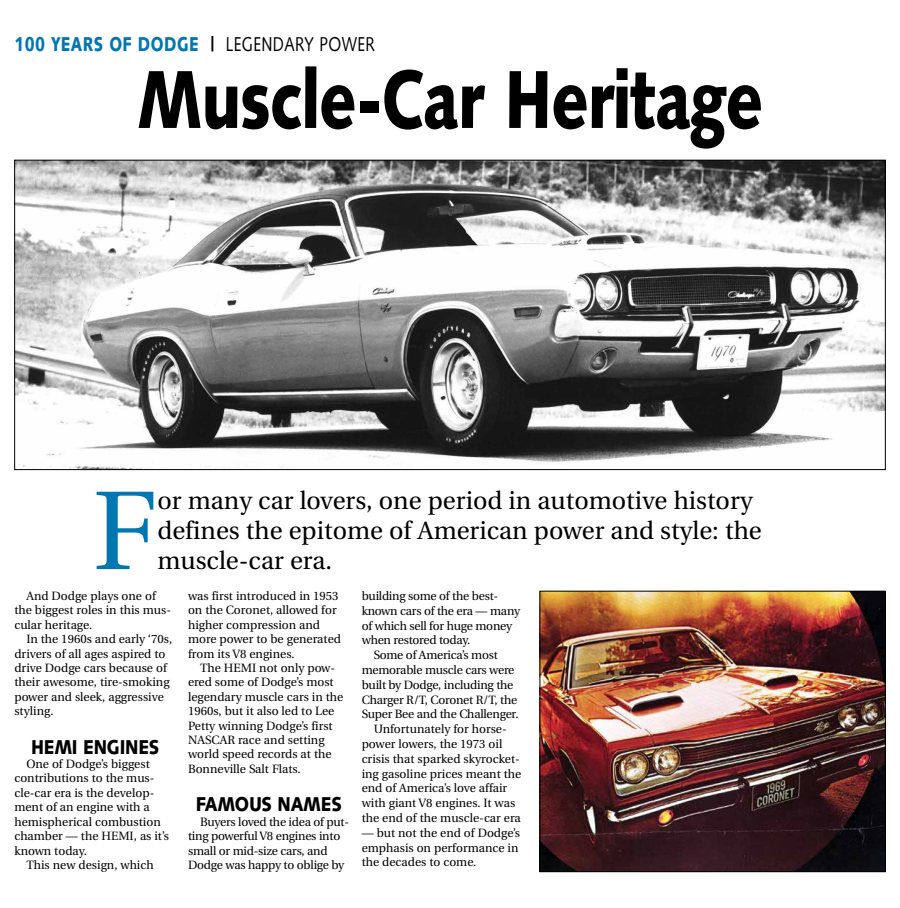
<style>
.page{position:relative;width:900px;height:908px;background:#fff}
.page>*{position:absolute;margin:0;border:0;box-sizing:border-box;transform-origin:0 0}
.t1{font:111.7px "Utopia";color:#0077b1}
.t2{font:900 82px "Syntax";letter-spacing:-.015em;color:#000;scale:.77 1}
.t3{font:25px/30px "Utopia";color:#000}
.t4{font:900 20px "Syntax";letter-spacing:.025em;color:#0077b1;scale:.77 1}
.t5{font:900 20px "Syntax";letter-spacing:-.015em;color:#000;scale:.86 1}
.t6{font:12px/14.4px "Utopia";color:#000}
.t7{font:12px/14.4px "Utopia";letter-spacing:-.02em;color:#000}
.s1{color:#000}
.s2{font-weight:400;color:#000}
</style>
<div class="page">
<img style="left:16px;top:162px;width:868px;height:305px">
<img style="left:542px;top:592px;width:342px;height:277px">
<div style="left:540px;top:590px;width:346px;height:281px;border:1px solid #000"></div>
<h3 class="t4" style="left:14px;top:32px;width:470px">100 years of dodge <span class="s1">|</span> <span class="s2">LEGENDARY POWER</span></h3>
<h2 class="t2" style="left:137px;top:51px;width:815px">Muscle-Car Heritage</h2>
<h1 class="t1" style="left:93px;top:469px;width:66px">F</h1>
<h3 class="t3" style="left:157px;top:486px;width:606px">or many car lovers, one period in automotive history defines the epitome of American power and style: the muscle-car era.</h3>
<p class="t6" style="left:14px;top:588px;width:158px;text-indent:12px">And Dodge plays one of the biggest roles in this mus&shy;cular heritage.</p>
<p class="t6" style="left:14px;top:632px;width:159px;text-indent:12px">In the 1960s and early ‘70s, drivers of all ages aspired to drive Dodge cars because of their awesome, tire-smoking power and sleek, aggressive styling.</p>
<h3 class="t5" style="left:31px;top:734px;width:137px">HEMI ENGINES</h3>
<p class="t6" style="left:14px;top:756px;width:156px;text-indent:12px">One of Dodge’s biggest contributions to the mus&shy;cle-car era is the develop&shy;ment of an engine with a hemispherical combustion chamber — the HEMI, as it’s known today.</p>
<p class="t6" style="left:26px;top:857px;width:129px">This new design, which</p>
<p class="t6" style="left:188px;top:588px;width:155px">was first introduced in 1953 on the Coronet, allowed for higher compression and more power to be generated from its V8 engines.</p>
<p class="t6" style="left:188px;top:660px;width:157px;text-indent:12px">The HEMI not only pow&shy;ered some of Dodge’s most legendary muscle cars in the<br>1960s, but it also led to Lee<br>Petty winning Dodge’s first<br>NASCAR race and setting world speed records at the<br>Bonneville Salt Flats.</p>
<h3 class="t5" style="left:196px;top:792px;width:158px">FAMOUS NAMES</h3>
<p class="t7" style="left:188px;top:814px;width:163px;text-indent:12px">Buyers loved the idea of put&shy;ting powerful V8 engines into small or mid-size cars, and<br>Dodge was happy to oblige by</p>
<p class="t7" style="left:362px;top:588px;width:138px">building some of the best-</p>
<p class="t7" style="left:362px;top:603px;width:160px">known cars of the era — many</p>
<p class="t7" style="left:362px;top:618px;width:152px">of which sell for huge money</p>
<p class="t7" style="left:362px;top:633px;width:110px">when restored today.</p>
<p class="t7" style="left:374px;top:648px;width:126px">Some of America’s most</p>
<p class="t7" style="left:362px;top:662px;width:154px">memorable muscle cars were</p>
<p class="t7" style="left:362px;top:677px;width:153px">built by Dodge, including the</p>
<p class="t7" style="left:362px;top:692px;width:157px">Charger R/T, Coronet R/T, the</p>
<p class="t7" style="left:362px;top:707px;width:158px">Super Bee and the Challenger.</p>
<p class="t6" style="left:374px;top:722px;width:135px">Unfortunately for horse-</p>
<p class="t6" style="left:362px;top:736px;width:142px">power lowers, the 1973 oil</p>
<p class="t6" style="left:362px;top:751px;width:160px">crisis that sparked skyrocket-</p>
<p class="t6" style="left:362px;top:766px;width:161px">ing gasoline prices meant the</p>
<p class="t6" style="left:362px;top:781px;width:147px">end of America’s love affair</p>
<p class="t6" style="left:362px;top:796px;width:155px">with giant V8 engines. It was</p>
<p class="t6" style="left:362px;top:810px;width:161px">the end of the muscle-car era</p>
<p class="t6" style="left:362px;top:825px;width:160px;line-height:14.8px">— but not the end of Dodge’s emphasis on performance in the decades to come.</p>
</div>
